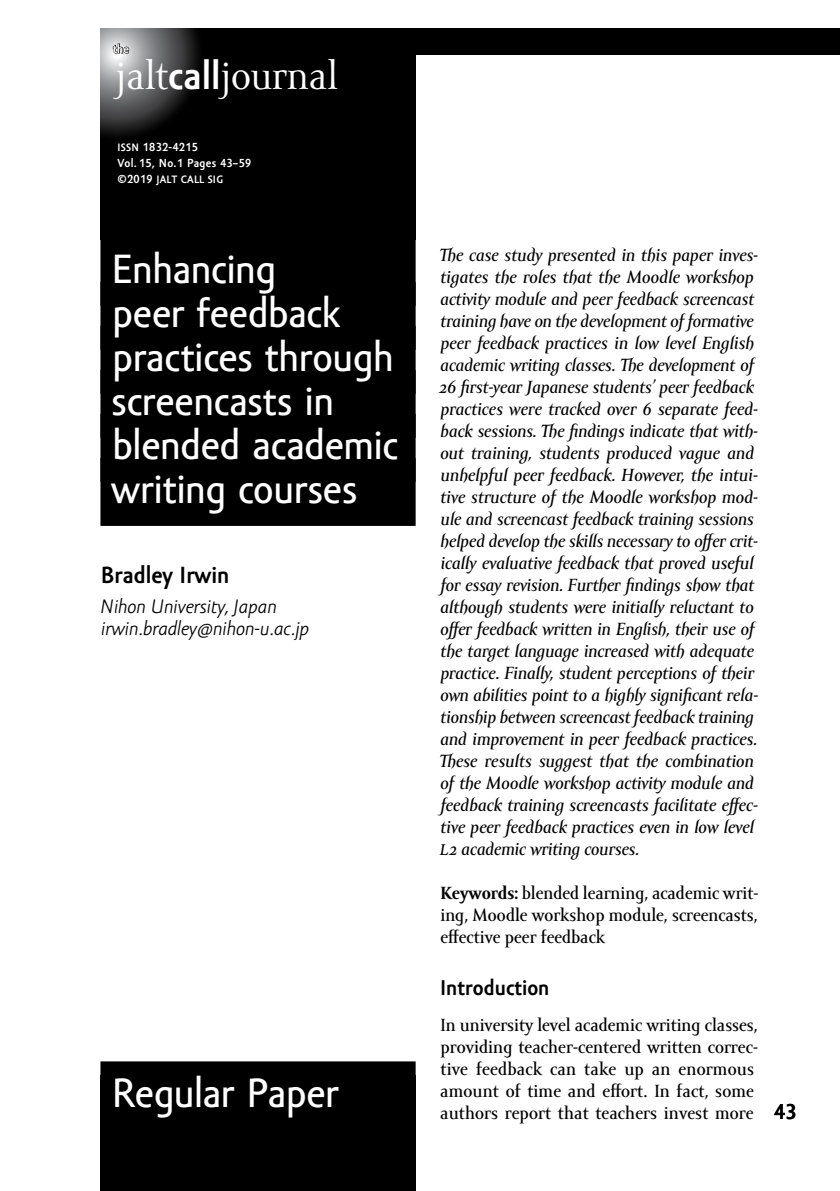
<style>
.page{position:relative;width:840px;height:1191px;background:#fff}
.page>*{position:absolute;margin:0;border:0;box-sizing:border-box;transform-origin:0 0}
.t1{font:42px/44px "Amor Sans Text Pro";letter-spacing:-.01em;color:#fff}
.t2{font:40px "Amor Serif Pro";color:#fff}
.t3{font:700 24px "Amor Sans Pro";color:#000}
.t4{font:700 22px "Amor Sans Pro";color:#000}
.t5{font:italic 20px/22px "Amor Sans Pro";color:#000}
.t6{font:italic 18px/22px "Amor Serif Text Pro";color:#000}
.t7{font:18px/22px "Amor Serif Text Pro";letter-spacing:.005em;color:#000;text-align:justify}
.t8{font:700 12px/16px "Amor Sans Pro";letter-spacing:.025em;color:#fff}
.t9{font:700 11px "Amor Sans Pro";letter-spacing:.025em;color:#fff}
.s1{font-family:"Amor Sans Pro";font-weight:700}
.s2{font-size:11px}
.s3{font-size:12px}
.s4{font-family:"Amor Serif Pro";font-size:23px}
.s5{font-weight:700}
</style>
<div class="page">
<div style="left:108px;top:28px;width:731px;height:27px;background:#000"></div>
<svg style="left:100px;top:28px;width:315px;height:210px;background:#0d0d0e"></svg>
<svg style="left:112px;top:43px;width:18px;height:11px"></svg>
<div style="left:100px;top:1075px;width:315px;height:116px;background:#000"></div>
<div style="left:100px;top:1061px;width:315px;height:68px;background:#000"></div>
<div style="left:100px;top:238px;width:315px;height:68px;background:#000"></div>
<div style="left:100px;top:282px;width:315px;height:68px;background:#000"></div>
<div style="left:100px;top:326px;width:315px;height:68px;background:#000"></div>
<div style="left:100px;top:370px;width:315px;height:68px;background:#000"></div>
<div style="left:100px;top:414px;width:315px;height:68px;background:#000"></div>
<div style="left:100px;top:458px;width:315px;height:68px;background:#000"></div>
<p class="t8" style="left:113px;top:41px;width:17px">the</p>
<h2 class="t2" style="left:116px;top:54px;width:223px">jalt<span class="s1">call</span>journal</h2>
<p class="t8" style="left:117px;top:139px;width:135px"><span class="s2">issn</span> 1832-4215<br>Vol. 15, No.1 Pages 43–59</p>
<p class="t9" style="left:117px;top:173px;width:107px"><span class="s3">©2019</span> jalt call sig</p>
<h1 class="t1" style="left:111px;top:248px;width:288px">Enhancing<br>peer feedback practices through screencasts in blended academic writing courses</h1>
<h3 class="t3" style="left:101px;top:562px;width:130px">Bradley I rwin</h3>
<p class="t5" style="left:101px;top:596px;width:209px">Nihon University, Japan irwin.bradley@nihon-u.ac.jp</p>
<h1 class="t1" style="left:112px;top:1072px;width:228px">Regular Paper</h1>
<p class="t6" style="left:438px;top:245px;width:320px">The case study presented in this paper inves&shy;tigates the roles that the Moodle workshop activity module and peer feedback screencast training have on the development of formative peer feedback practices in low level English academic writing classes. The development of 26 first-year Japanese students’ peer feedback practices were tracked over 6 separate feed&shy;back sessions. The findings indicate that with&shy;out training, students produced vague and unhelpful peer feedback. However, the intui&shy;tive structure of the Moodle workshop mod&shy;ule and screencast feedback training sessions helped develop the skills necessary to offer crit&shy;ically evaluative feedback that proved useful for essay revision. Further findings show that although students were initially reluctant to offer feedback written in English, their use of the target language increased with adequate practice. Finally, student perceptions of their own abilities point to a highly significant rela&shy;tionship between screencast feedback training and improvement in peer feedback practices.<br>These results suggest that the combination of the Moodle workshop activity module and feedback training screencasts facilitate effec&shy;tive peer feedback practices even in low level <span class="s4">l</span>2 academic writing courses.</p>
<p class="t7" style="left:440px;top:883px;width:319px"><span class="s5">Keywords:</span> blended learning, academic writ&shy;ing, Moodle workshop module, screencasts, effective peer feedback</p>
<p class="t4" style="left:440px;top:975px;width:111px">I ntroduction</p>
<p class="t7" style="left:440px;top:1015px;width:319px;text-align:left">In university level academic writing classes, providing teacher-centered written correc&shy;tive feedback can take up an enormous amount of time and effort. In fact, some authors report that teachers invest more</p>
<p class="t4" style="left:773px;top:1099px;width:24px">43</p>
</div>
